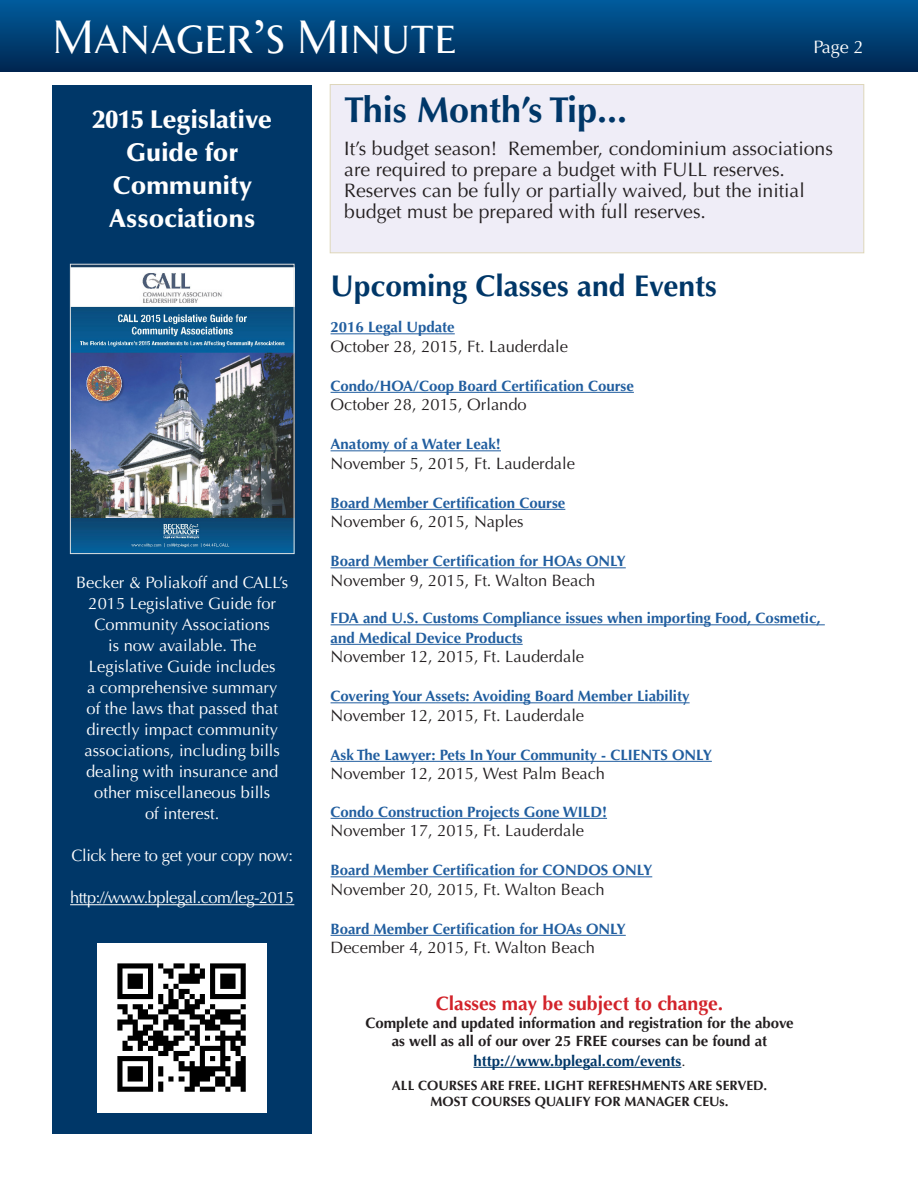
<style>
.page{position:relative;width:918px;height:1188px;background:#fff}
.page>*{position:absolute;margin:0;border:0;box-sizing:border-box;transform-origin:0 0}
.t1{font:46.5px "Clarice Book Small Caps";color:#fff}
.t2{font:700 36px "Optima LT Std";color:#003768}
.t3{font:700 30px "Optima LT Std";color:#003768}
.t4{font:900 25.5px/33px "Optima LT Std";color:#fff;text-align:center}
.t5{font:19.5px/21px "Optima LT Std";color:#231f20}
.t6{font:700 19.5px "Optima LT Std";color:#d2232a}
.t7{font:18px "Optima LT Std";color:#fff}
.t8{font:16.5px "Optima LT Std";color:#231f20}
.t9{font:16.5px/21px "Optima LT Std";color:#fff;text-align:center}
.t10{font:16.5px "Optima LT Std";letter-spacing:-.03em;color:#fff}
.t11{font:16.5px "Optima LT Std";letter-spacing:-.02em;color:#fff}
.t12{font:700 15px/19.5px "Optima LT Std";color:#215e9f}
.t13{font:700 15px/18px "Optima LT Std";color:#231f20;text-align:center}
.t14{font:700 15px "Optima LT Std";color:#003768}
.t15{font:700 13.5px/16.5px "Optima LT Std";color:#231f20;text-align:center}
.s1{font-weight:400;color:#231f20}
</style>
<div class="page">
<div style="left:330px;top:84px;width:534px;height:169px;background:#efedf7;border:1px solid #ded6ba"></div>
<div style="left:0;top:0;width:918px;height:72px;background:linear-gradient(to bottom,#005c9d,#002650)"></div>
<hr style="left:331px;top:333px;width:124px;height:1px;background:#215e9f">
<hr style="left:331px;top:392px;width:303px;height:1px;background:#215e9f">
<hr style="left:331px;top:450px;width:170px;height:1px;background:#215e9f">
<hr style="left:331px;top:509px;width:234px;height:1px;background:#215e9f">
<hr style="left:331px;top:567px;width:295px;height:1px;background:#215e9f">
<hr style="left:331px;top:624px;width:494px;height:1px;background:#215e9f">
<hr style="left:331px;top:644px;width:192px;height:1px;background:#215e9f">
<hr style="left:331px;top:702px;width:359px;height:1px;background:#215e9f">
<hr style="left:331px;top:761px;width:381px;height:1px;background:#215e9f">
<hr style="left:331px;top:818px;width:276px;height:1px;background:#215e9f">
<hr style="left:331px;top:876px;width:321px;height:1px;background:#215e9f">
<hr style="left:331px;top:935px;width:295px;height:1px;background:#215e9f">
<hr style="left:474px;top:1067px;width:207px;height:1px;background:#003768">
<div style="left:52px;top:85px;width:260px;height:1048px;background:#003768"></div>
<img style="left:72px;top:266px;width:220px;height:286px">
<div style="left:70px;top:264px;width:224px;height:290px;border:1px solid #dee0e1"></div>
<hr style="left:70px;top:904px;width:224px;height:1px;background:#fff">
<img style="left:98px;top:943px;width:169px;height:169px">
<h1 class="t1" style="left:52px;top:10px;width:405px">Manager’s Minute</h1>
<p class="t7" style="left:814px;top:36px;width:52px">Page 2</p>
<h3 class="t4" style="left:93px;top:104px;width:181px">2015 Legislative<br>Guide for<br>Community<br>Associations</h3>
<p class="t9" style="left:76px;top:572px;width:214px">Becker &amp; Poliakoff and CALL’s<br>2015 Legislative Guide for<br>Community Associations<br>is now available. The<br>Legislative Guide includes<br>a comprehensive summary<br>of the laws that passed that directly impact community associations, including bills dealing with insurance and other miscellaneous bills<br>of interest.</p>
<p class="t11" style="left:71px;top:846px;width:223px">Click here to get your copy now:</p>
<p class="t10" style="left:70px;top:888px;width:226px">http://www.bplegal.com/leg-2015</p>
<h2 class="t2" style="left:344px;top:88px;width:284px">This Month’s Tip...</h2>
<h3 class="t5" style="left:344px;top:138px;width:490px">It’s budget season! Remember, condominium associations are required to prepare a budget with FULL reserves.<br>Reserves can be fully or partially waived, but the initial budget must be prepared with full reserves.</h3>
<h3 class="t3" style="left:331px;top:269px;width:388px">Upcoming Classes and Events</h3>
<p class="t12" style="left:331px;top:318px;width:126px">2016 Legal Update</p>
<p class="t8" style="left:331px;top:337px;width:239px">October 28, 2015, Ft. Lauderdale</p>
<p class="t12" style="left:331px;top:376px;width:305px">Condo/HOA/Coop Board Certification Course</p>
<p class="t8" style="left:331px;top:395px;width:198px">October 28, 2015, Orlando</p>
<p class="t12" style="left:331px;top:435px;width:172px">Anatomy of a Water Leak!</p>
<p class="t8" style="left:331px;top:454px;width:246px">November 5, 2015, Ft. Lauderdale</p>
<p class="t12" style="left:331px;top:493px;width:236px">Board Member Certification Course</p>
<p class="t8" style="left:331px;top:512px;width:195px">November 6, 2015, Naples</p>
<p class="t12" style="left:331px;top:552px;width:297px">Board Member Certification for HOAs ONLY</p>
<p class="t8" style="left:331px;top:571px;width:266px">November 9, 2015, Ft. Walton Beach</p>
<p class="t12" style="left:331px;top:609px;width:492px">FDA and U.S. Customs Compliance issues when importing Food, Cosmetic, and Medical Device Products</p>
<p class="t8" style="left:331px;top:647px;width:255px">November 12, 2015, Ft. Lauderdale</p>
<p class="t12" style="left:331px;top:687px;width:361px">Covering Your Assets: Avoiding Board Member Liability</p>
<p class="t8" style="left:331px;top:706px;width:255px">November 12, 2015, Ft. Lauderdale</p>
<p class="t12" style="left:331px;top:745px;width:383px">Ask The Lawyer: Pets In Your Community - CLIENTS ONLY</p>
<p class="t8" style="left:331px;top:764px;width:276px">November 12, 2015, West Palm Beach</p>
<p class="t12" style="left:331px;top:802px;width:278px">Condo Construction Projects Gone WILD!</p>
<p class="t8" style="left:331px;top:821px;width:255px">November 17, 2015, Ft. Lauderdale</p>
<p class="t12" style="left:331px;top:861px;width:323px">Board Member Certification for CONDOS ONLY</p>
<p class="t8" style="left:331px;top:880px;width:276px">November 20, 2015, Ft. Walton Beach</p>
<p class="t12" style="left:331px;top:919px;width:297px">Board Member Certification for HOAs ONLY</p>
<p class="t8" style="left:331px;top:938px;width:266px">December 4, 2015, Ft. Walton Beach</p>
<h3 class="t6" style="left:436px;top:992px;width:289px">Classes may be subject to change.</h3>
<p class="t13" style="left:365px;top:1014px;width:430px">Complete and updated information and registration for the above as well as all of our over 25 FREE courses can be found at</p>
<p class="t14" style="left:473px;top:1052px;width:214px">http://www.bplegal.com/events<span class="s1">.</span></p>
<p class="t15" style="left:392px;top:1077px;width:377px">ALL COURSES ARE FREE. LIGHT REFRESHMENTS ARE SERVED.<br>MOST COURSES QUALIFY FOR MANAGER CEUs.</p>
</div>
